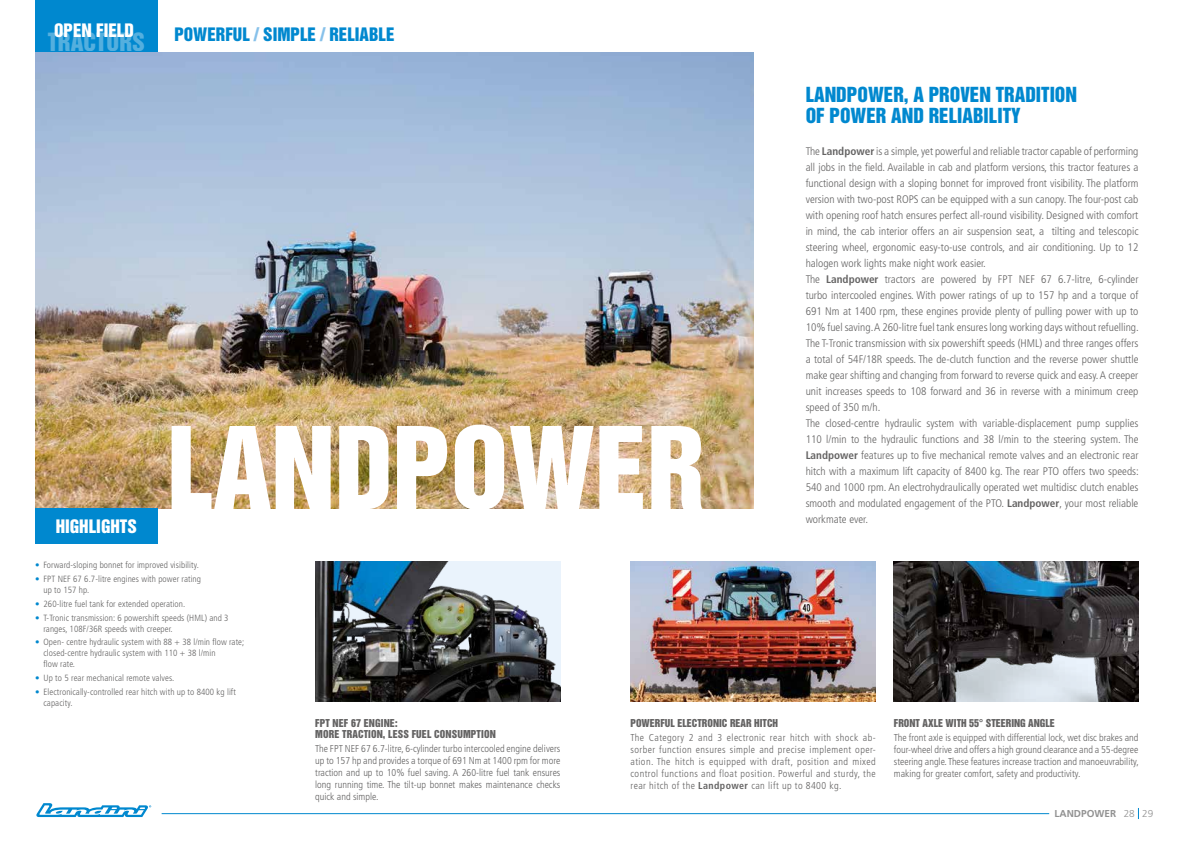
<style>
.page{position:relative;width:1191px;height:842px;background:#fff}
.page>*{position:absolute;margin:0;border:0;box-sizing:border-box;transform-origin:0 0}
.t1{font:104px "Helvetica Inserat";color:#fff}
.t2{font:23px "Helvetica Inserat";color:#fff}
.t3{font:19px/21px "Helvetica Inserat";color:#0088cf}
.t4{font:17px "Helvetica Inserat";color:#0088cf}
.t5{font:17px "Helvetica Inserat";color:#fff}
.t6{font:300 condensed 11px/16px "Frutiger LT Std";color:#646363}
.t7{font:300 condensed 10px/12px "Frutiger LT Std";color:#646363;text-align:justify}
.t8{font:10px/11px "Helvetica Inserat";color:#646363}
.t9{font:700 10px "Frutiger LT Std";color:#929292}
.t10{font:300 10px "Frutiger LT Std";color:#929292}
.t11{font:300 condensed 9px/11px "Frutiger LT Std";letter-spacing:.01em;color:#646363}
.s1{color:#87c1ea}
.s2{color:#0088cf}
.s3{font-weight:700}
</style>
<div class="page">
<div style="left:35px;top:0;width:123px;height:64px;background:#0088cf"></div>
<img style="left:35px;top:53px;width:718px;height:456px">
<hr style="left:162px;top:813px;width:887px;height:1px;background:#0088cf">
<div style="left:35px;top:509px;width:123px;height:35px;background:#0088cf"></div>
<img style="left:315px;top:561px;width:245px;height:141px">
<img style="left:893px;top:561px;width:245px;height:141px">
<img style="left:631px;top:561px;width:244px;height:141px">
<svg style="left:36px;top:803px;width:115px;height:14px"></svg>
<h3 class="t5" style="left:54px;top:21px;width:81px">OPEN FIELD</h3>
<h2 class="t2" style="left:48px;top:28px;width:99px">TRACTORS</h2>
<h3 class="t4" style="left:174px;top:25px;width:222px">POWERFUL <span class="s1">/</span> SIMPLE <span class="s1">/</span> RELIABLE</h3>
<h1 class="t1" style="left:167px;top:406px;width:539px">LANDPOWER</h1>
<h3 class="t5" style="left:56px;top:516px;width:83px">HIGHLIGHTS</h3>
<p class="t11" style="left:35px;top:560px;width:165px"><span class="s2">•</span> Forward-sloping bonnet for improved visibility.</p>
<p class="t11" style="left:44px;top:573px;width:159px;text-indent:-9px"><span class="s2">•</span> FPT NEF 67 6.7-litre engines with power rating up to 157 hp.</p>
<p class="t11" style="left:35px;top:598px;width:152px"><span class="s2">•</span> 260-litre fuel tank for extended operation.</p>
<p class="t11" style="left:44px;top:612px;width:186px;text-indent:-9px"><span class="s2">•</span> T-Tronic transmission: 6 powershift speeds (HML) and 3 ranges, 108F/36R speeds with creeper.</p>
<p class="t11" style="left:44px;top:637px;width:202px;text-indent:-9px"><span class="s2">•</span> Open- centre hydraulic system with 88 + 38 l/min flow rate; closed-centre hydraulic system with 110 + 38 l/min<br>flow rate.</p>
<p class="t11" style="left:35px;top:673px;width:141px"><span class="s2">•</span> Up to 5 rear mechanical remote valves.</p>
<p class="t11" style="left:44px;top:687px;width:194px;text-indent:-9px"><span class="s2">•</span> Electronically-controlled rear hitch with up to 8400 kg lift capacity.</p>
<h3 class="t3" style="left:805px;top:84px;width:273px">LANDPOWER, A PROVEN TRADITION<br>OF POWER AND RELIABILITY</h3>
<p class="t6" style="left:805px;top:143px;width:335px">The <span class="s3">Landpower</span> is a simple, yet powerful and reliable tractor capable of performing all jobs in the field. Available in cab and platform versions, this tractor features a functional design with a sloping bonnet for improved front visibility. The platform version with two-post ROPS can be equipped with a sun canopy. The four-post cab with opening roof hatch ensures perfect all-round visibility. Designed with comfort in mind, the cab interior offers an air suspension seat, a tilting and telescopic steering wheel, ergonomic easy-to-use controls, and air conditioning. Up to 12 halogen work lights make night work easier.<br>The <span class="s3">Landpower</span> tractors are powered by FPT NEF 67 6.7-litre, 6-cylinder turbo intercooled engines. With power ratings of up to 157 hp and a torque of 691 Nm at 1400 rpm, these engines provide plenty of pulling power with up to 10% fuel saving. A 260-litre fuel tank ensures long working days without refuelling.<br>The T-Tronic transmission with six powershift speeds (HML) and three ranges offers a total of 54F/18R speeds. The de-clutch function and the reverse power shuttle make gear shifting and changing from forward to reverse quick and easy. A creeper unit increases speeds to 108 forward and 36 in reverse with a minimum creep speed of 350 m/h.<br>The closed-centre hydraulic system with variable-displacement pump supplies 110 l/min to the hydraulic functions and 38 l/min to the steering system. The <span class="s3">Landpower</span> features up to five mechanical remote valves and an electronic rear hitch with a maximum lift capacity of 8400 kg. The rear PTO offers two speeds:<br>540 and 1000 rpm. An electrohydraulically operated wet multidisc clutch enables smooth and modulated engagement of the PTO. <span class="s3">Landpower</span>, your most reliable workmate ever.</p>
<p class="t8" style="left:315px;top:718px;width:182px">FPT NEF 67 ENGINE:<br>MORE TRACTION, LESS FUEL CONSUMPTION</p>
<p class="t7" style="left:315px;top:742px;width:247px">The FPT NEF 67 6.7-litre, 6-cylinder turbo intercooled engine delivers up to 157 hp and provides a torque of 691 Nm at 1400 rpm for more traction and up to 10% fuel saving. A 260-litre fuel tank ensures long running time. The tilt-up bonnet makes maintenance checks quick and simple.</p>
<p class="t8" style="left:630px;top:718px;width:149px">POWERFUL ELECTRONIC REAR HITCH</p>
<p class="t7" style="left:630px;top:731px;width:247px">The Category 2 and 3 electronic rear hitch with shock ab&shy;sorber function ensures simple and precise implement oper&shy;ation. The hitch is equipped with draft, position and mixed control functions and float position. Powerful and sturdy, the rear hitch of the <span class="s3">Landpower</span> can lift up to 8400 kg.</p>
<p class="t8" style="left:894px;top:718px;width:162px">FRONT AXLE WITH 55° STEERING ANGLE</p>
<p class="t7" style="left:894px;top:731px;width:246px">The front axle is equipped with differential lock, wet disc brakes and four-wheel drive and offers a high ground clearance and a 55-degree steering angle. These features increase traction and manoeuvrability, making for greater comfort, safety and productivity.</p>
<p class="t9" style="left:1054px;top:807px;width:63px">LANDPOWER</p>
<p class="t10" style="left:1123px;top:807px;width:31px">28 29</p>
</div>
